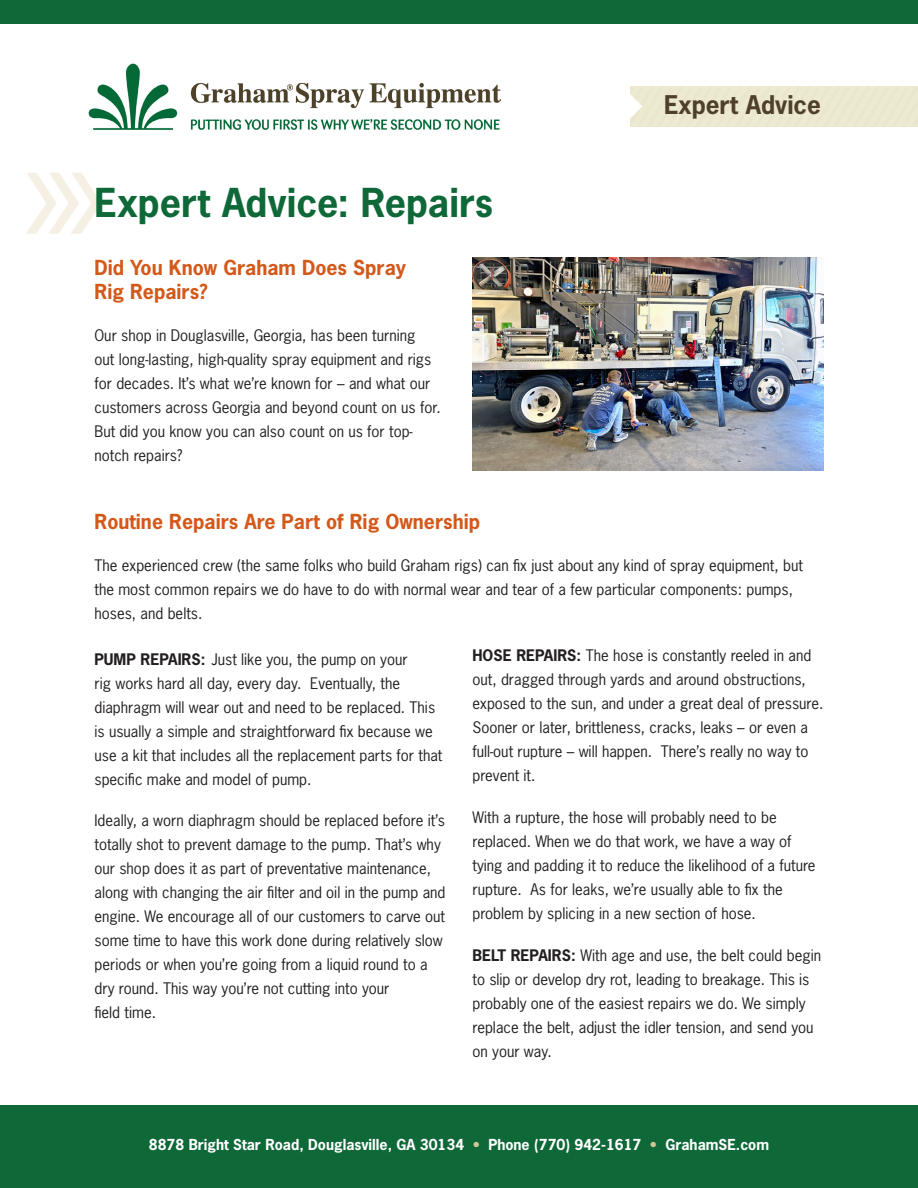
<style>
.page{position:relative;width:918px;height:1188px;background:#fff}
.page>*{position:absolute;margin:0;border:0;box-sizing:border-box;transform-origin:0 0}
.t1{font:700 37.5px "News Gothic Std";color:#0f6838}
.t2{font:700 24.15px "News Gothic Std";color:#4f4029}
.t3{font:700 19.5px/24px "News Gothic Std";color:#d3591a}
.t4{font:15px/24px "News Gothic Std";color:#231f20}
.t5{font:700 14.25px "News Gothic Std";color:#fff}
.s1{font-weight:700}
.s2{color:#d2c594}
</style>
<div class="page">
<svg style="left:26px;top:173px;width:76px;height:61px"></svg>
<div style="left:0;top:1106px;width:918px;height:82px;background:#0f6838"></div>
<div style="left:0;top:0;width:918px;height:24px;background:#0f6838"></div>
<div style="left:630px;top:86px;width:288px;height:41px;background:#ecead1"></div>
<img style="left:88px;top:63px;width:412px;height:67px">
<img style="left:472px;top:258px;width:352px;height:213px">
<p class="t1" style="left:94px;top:178px;width:400px">Expert Advice: Repairs</p>
<p class="t3" style="left:94px;top:256px;width:313px">Did You Know Graham Does Spray<br>Rig Repairs?</p>
<p class="t4" style="left:94px;top:323px;width:348px">Our shop in Douglasville, Georgia, has been turning<br>out long-lasting, high-quality spray equipment and rigs for decades. It’s what we’re known for – and what our customers across Georgia and beyond count on us for.<br>But did you know you can also count on us for top&shy;notch repairs?</p>
<p class="t2" style="left:664px;top:89px;width:158px">Expert Advice</p>
<p class="t3" style="left:94px;top:510px;width:387px">Routine Repairs Are Part of Rig Ownership</p>
<p class="t4" style="left:94px;top:553px;width:710px">The experienced crew (the same folks who build Graham rigs) can fix just about any kind of spray equipment, but the most common repairs we do have to do with normal wear and tear of a few particular components: pumps, hoses, and belts.</p>
<p class="t4" style="left:94px;top:647px;width:349px"><span class="s1">PUMP REPAIRS:</span> Just like you, the pump on your<br>rig works hard all day, every day. Eventually, the diaphragm will wear out and need to be replaced. This is usually a simple and straightforward fix because we use a kit that includes all the replacement parts for that specific make and model of pump.</p>
<p class="t4" style="left:94px;top:809px;width:353px">Ideally, a worn diaphragm should be replaced before it’s totally shot to prevent damage to the pump. That’s why our shop does it as part of preventative maintenance, along with changing the air filter and oil in the pump and engine. We encourage all of our customers to carve out some time to have this work done during relatively slow periods or when you’re going from a liquid round to a dry round. This way you’re not cutting into your<br>field time.</p>
<p class="t4" style="left:472px;top:643px;width:352px"><span class="s1">HOSE REPAIRS:</span> The hose is constantly reeled in and out, dragged through yards and around obstructions, exposed to the sun, and under a great deal of pressure.<br>Sooner or later, brittleness, cracks, leaks – or even a full-out rupture – will happen. There’s really no way to prevent it.</p>
<p class="t4" style="left:472px;top:805px;width:345px">With a rupture, the hose will probably need to be replaced. When we do that work, we have a way of tying and padding it to reduce the likelihood of a future rupture. As for leaks, we’re usually able to fix the problem by splicing in a new section of hose.</p>
<p class="t4" style="left:472px;top:943px;width:350px"><span class="s1">BELT REPAIRS:</span> With age and use, the belt could begin to slip or develop dry rot, leading to breakage. This is probably one of the easiest repairs we do. We simply replace the belt, adjust the idler tension, and send you on your way.</p>
<p class="t5" style="left:149px;top:1135px;width:622px">8878 Bright Star Road, Douglasville, GA 30134 <span class="s2">•</span> Phone (770) 942-1617 <span class="s2">•</span> GrahamSE.com</p>
</div>
